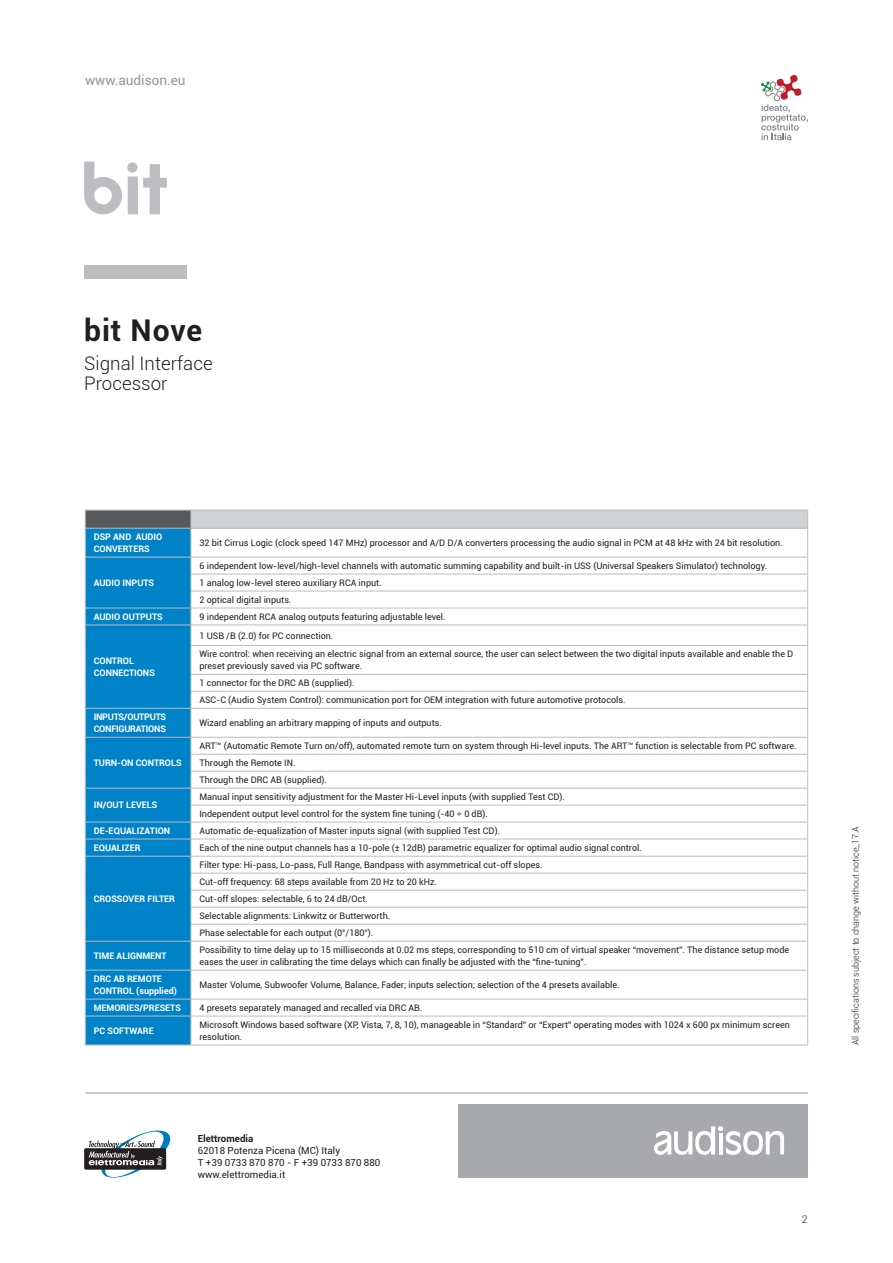
<style>
.page{position:relative;width:893px;height:1263px;background:#fff}
.page>*{position:absolute;margin:0;border:0;box-sizing:border-box;transform-origin:0 0}
.t1{font:700 30px "Roboto";letter-spacing:.03em;color:#231f20}
.t2{font:300 18.75px/19.5px "Roboto";color:#231f20}
.t3{font:13.5px "Roboto";color:#939598}
.t4{font:300 10.5px "Roboto";color:#231f20}
.t5{font:9.75px/11.7px "Roboto";color:#231f20}
.t6{font:700 9.75px "Roboto";color:#231f20}
.t7{font:9px/12px "Roboto";color:#231f20}
.t8{font:700 9px/12px "Roboto";color:#fff}
.t9{font:300 9px "Roboto";color:#231f20}
.t10{font:700 9px/12px "Roboto";letter-spacing:-.025em;color:#fff}
</style>
<div class="page">
<div style="left:84px;top:265px;width:102px;height:14px;background:#bcbdc0"></div>
<div style="left:459px;top:1104px;width:349px;height:73px;background:#a8a9ad"></div>
<svg style="left:654px;top:1126px;width:130px;height:29px"></svg>
<hr style="left:85px;top:1092px;width:723px;height:1px;background:#939598">
<svg style="left:84px;top:1130px;width:86px;height:47px"></svg>
<svg style="left:761px;top:75px;width:47px;height:65px"></svg>
<svg style="left:84px;top:162px;width:83px;height:52px"></svg>
<div style="left:85px;top:510px;width:106px;height:18px;background:#57585a"></div>
<div style="left:191px;top:510px;width:617px;height:18px;background:#d1d2d4"></div>
<div style="left:86px;top:529px;width:105px;height:516px;background:#0082c8"></div>
<hr style="left:85px;top:510px;width:106px;height:1px;background:#bcbdc0">
<hr style="left:191px;top:510px;width:617px;height:1px;background:#bcbdc0">
<hr style="left:85px;top:528px;width:106px;height:1px;background:#bcbdc0">
<hr style="left:191px;top:528px;width:617px;height:1px;background:#bcbdc0">
<hr style="left:85px;top:557px;width:106px;height:1px;background:#bcbdc0">
<hr style="left:191px;top:557px;width:617px;height:1px;background:#bcbdc0">
<hr style="left:191px;top:574px;width:617px;height:1px;background:#bcbdc0">
<hr style="left:191px;top:591px;width:617px;height:1px;background:#bcbdc0">
<hr style="left:85px;top:608px;width:106px;height:1px;background:#bcbdc0">
<hr style="left:191px;top:608px;width:617px;height:1px;background:#bcbdc0">
<hr style="left:85px;top:625px;width:106px;height:1px;background:#bcbdc0">
<hr style="left:191px;top:625px;width:617px;height:1px;background:#bcbdc0">
<hr style="left:191px;top:645px;width:617px;height:1px;background:#bcbdc0">
<hr style="left:191px;top:674px;width:617px;height:1px;background:#bcbdc0">
<hr style="left:191px;top:691px;width:617px;height:1px;background:#bcbdc0">
<hr style="left:85px;top:708px;width:106px;height:1px;background:#bcbdc0">
<hr style="left:191px;top:708px;width:617px;height:1px;background:#bcbdc0">
<hr style="left:85px;top:737px;width:106px;height:1px;background:#bcbdc0">
<hr style="left:191px;top:737px;width:617px;height:1px;background:#bcbdc0">
<hr style="left:191px;top:754px;width:617px;height:1px;background:#bcbdc0">
<hr style="left:191px;top:771px;width:617px;height:1px;background:#bcbdc0">
<hr style="left:85px;top:788px;width:106px;height:1px;background:#bcbdc0">
<hr style="left:191px;top:788px;width:617px;height:1px;background:#bcbdc0">
<hr style="left:191px;top:805px;width:617px;height:1px;background:#bcbdc0">
<hr style="left:85px;top:822px;width:106px;height:1px;background:#bcbdc0">
<hr style="left:191px;top:822px;width:617px;height:1px;background:#bcbdc0">
<hr style="left:85px;top:839px;width:106px;height:1px;background:#bcbdc0">
<hr style="left:191px;top:839px;width:617px;height:1px;background:#bcbdc0">
<hr style="left:85px;top:856px;width:106px;height:1px;background:#bcbdc0">
<hr style="left:191px;top:856px;width:617px;height:1px;background:#bcbdc0">
<hr style="left:191px;top:873px;width:617px;height:1px;background:#bcbdc0">
<hr style="left:191px;top:890px;width:617px;height:1px;background:#bcbdc0">
<hr style="left:191px;top:907px;width:617px;height:1px;background:#bcbdc0">
<hr style="left:191px;top:924px;width:617px;height:1px;background:#bcbdc0">
<hr style="left:85px;top:941px;width:106px;height:1px;background:#bcbdc0">
<hr style="left:191px;top:941px;width:617px;height:1px;background:#bcbdc0">
<hr style="left:85px;top:970px;width:106px;height:1px;background:#bcbdc0">
<hr style="left:191px;top:970px;width:617px;height:1px;background:#bcbdc0">
<hr style="left:85px;top:999px;width:106px;height:1px;background:#bcbdc0">
<hr style="left:191px;top:999px;width:617px;height:1px;background:#bcbdc0">
<hr style="left:85px;top:1016px;width:106px;height:1px;background:#bcbdc0">
<svg style="left:85px;top:510px;width:1px;height:535px"></svg>
<hr style="left:191px;top:1016px;width:617px;height:1px;background:#bcbdc0">
<svg style="left:191px;top:527px;width:1px;height:518px"></svg>
<svg style="left:807px;top:511px;width:1px;height:534px"></svg>
<hr style="left:85px;top:1045px;width:106px;height:1px;background:#bcbdc0">
<hr style="left:191px;top:1045px;width:617px;height:1px;background:#bcbdc0">
<h3 class="t3" style="left:85px;top:71px;width:102px">www.audison.eu</h3>
<p class="t1" style="left:84px;top:309px;width:119px">bit Nove</p>
<p class="t2" style="left:84px;top:353px;width:130px">Signal Interface<br>Processor</p>
<p class="t8" style="left:94px;top:530px;width:70px">DSP AND AUDIO<br>CONVERTERS</p>
<p class="t7" style="left:199px;top:536px;width:585px">32 bit Cirrus Logic (clock speed 147 MHz) processor and A/D D/A converters processing the audio signal in PCM at 48 kHz with 24 bit resolution.</p>
<p class="t8" style="left:94px;top:576px;width:62px">AUDIO INPUTS</p>
<p class="t7" style="left:199px;top:559px;width:569px">6 independent low-level/high-level channels with automatic summing capability and built-in USS (Universal Speakers Simulator) technology.</p>
<p class="t7" style="left:199px;top:576px;width:184px">1 analog low-level stereo auxiliary RCA input.</p>
<p class="t7" style="left:199px;top:593px;width:94px">2 optical digital inputs.</p>
<p class="t8" style="left:94px;top:610px;width:70px">AUDIO OUTPUTS</p>
<p class="t7" style="left:199px;top:610px;width:248px">9 independent RCA analog outputs featuring adjustable level.</p>
<p class="t8" style="left:94px;top:654px;width:63px">CONTROL<br>CONNECTIONS</p>
<p class="t7" style="left:199px;top:629px;width:135px">1 USB /B (2.0) for PC connection.</p>
<p class="t7" style="left:199px;top:648px;width:595px">Wire control: when receiving an electric signal from an external source, the user can select between the two digital inputs available and enable the D preset previously saved via PC software.</p>
<p class="t7" style="left:199px;top:677px;width:157px">1 connector for the DRC AB (supplied).</p>
<p class="t7" style="left:199px;top:694px;width:428px">ASC-C (Audio System Control): communication port for OEM integration with future automotive protocols.</p>
<p class="t10" style="left:94px;top:711px;width:74px">INPUTS/OUTPUTS<br>CONFIGURATIONS</p>
<p class="t7" style="left:199px;top:717px;width:244px">Wizard enabling an arbitrary mapping of inputs and outputs.</p>
<p class="t8" style="left:94px;top:756px;width:89px">TURN-ON CONTROLS</p>
<p class="t7" style="left:199px;top:739px;width:599px">ART™ (Automatic Remote Turn on/off), automated remote turn on system through Hi-level inputs. The ART™ function is selectable from PC software.</p>
<p class="t7" style="left:199px;top:756px;width:98px">Through the Remote IN.</p>
<p class="t7" style="left:199px;top:773px;width:129px">Through the DRC AB (supplied).</p>
<p class="t8" style="left:94px;top:799px;width:65px">IN/OUT LEVELS</p>
<p class="t7" style="left:199px;top:790px;width:367px">Manual input sensitivity adjustment for the Master Hi-Level inputs (with supplied Test CD).</p>
<p class="t7" style="left:199px;top:807px;width:290px">Independent output level control for the system fine tuning (-40 ÷ 0 dB).</p>
<p class="t8" style="left:94px;top:824px;width:78px">DE-EQUALIZATION</p>
<p class="t7" style="left:199px;top:824px;width:302px">Automatic de-equalization of Master inputs signal (with supplied Test CD).</p>
<p class="t8" style="left:94px;top:841px;width:48px">EQUALIZER</p>
<p class="t7" style="left:199px;top:841px;width:444px">Each of the nine output channels has a 10-pole (± 12dB) parametric equalizer for optimal audio signal control.</p>
<p class="t8" style="left:94px;top:892px;width:83px">CROSSOVER FILTER</p>
<p class="t7" style="left:199px;top:858px;width:345px">Filter type: Hi-pass, Lo-pass, Full Range, Bandpass with asymmetrical cut-off slopes.</p>
<p class="t7" style="left:199px;top:875px;width:239px">Cut-off frequency: 68 steps available from 20 Hz to 20 kHz.</p>
<p class="t7" style="left:199px;top:892px;width:170px">Cut-off slopes: selectable, 6 to 24 dB/Oct.</p>
<p class="t7" style="left:199px;top:909px;width:192px">Selectable alignments: Linkwitz or Butterworth.</p>
<p class="t7" style="left:199px;top:926px;width:175px">Phase selectable for each output (0°/180°).</p>
<p class="t8" style="left:94px;top:949px;width:74px">TIME ALIGNMENT</p>
<p class="t7" style="left:199px;top:943px;width:591px">Possibility to time delay up to 15 milliseconds at 0.02 ms steps, corresponding to 510 cm of virtual speaker “movement”. The distance setup mode eases the user in calibrating the time delays which can finally be adjusted with the “fine-tuning”.</p>
<p class="t8" style="left:94px;top:972px;width:85px">DRC AB REMOTE<br>CONTROL (supplied)</p>
<p class="t7" style="left:199px;top:978px;width:422px">Master Volume, Subwoofer Volume, Balance, Fader; inputs selection; selection of the 4 presets available.</p>
<p class="t8" style="left:94px;top:1001px;width:89px">MEMORIES/PRESETS</p>
<p class="t7" style="left:199px;top:1001px;width:225px">4 presets separately managed and recalled via DRC AB.</p>
<p class="t8" style="left:94px;top:1024px;width:61px">PC SOFTWARE</p>
<p class="t7" style="left:199px;top:1018px;width:592px">Microsoft Windows based software (XP, Vista, 7, 8, 10), manageable in “Standard” or “Expert” operating modes with 1024 x 600 px minimum screen resolution.</p>
<p class="t6" style="left:198px;top:1132px;width:57px">Elettromedia</p>
<p class="t5" style="left:198px;top:1144px;width:184px">62018 Potenza Picena (MC) Italy<br>T +39 0733 870 870 - F +39 0733 870 880 www.elettromedia.it</p>
<p class="t4" style="left:802px;top:1212px;width:7px">2</p>
<p class="t9" style="left:849px;top:1045px;width:220px;rotate:-90deg">All specifications subject to change without notice_17.A</p>
</div>
